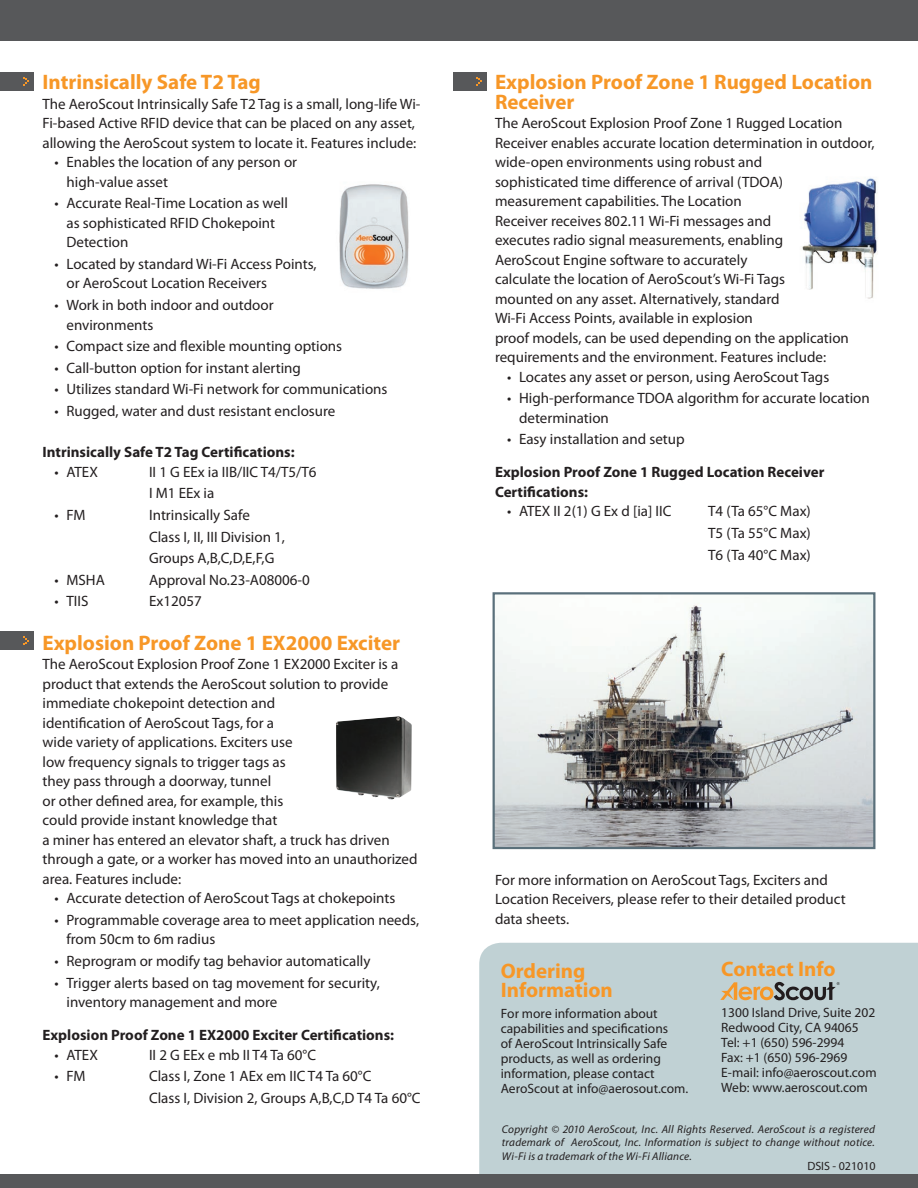
<style>
.page{position:relative;width:918px;height:1188px;background:#fff}
.page>*{position:absolute;margin:0;border:0;box-sizing:border-box;transform-origin:0 0}
.t1{font:700 21px/19.5px "Myriad Pro";color:#f79727}
.body{font:15px/19.5px "Myriad Pro";color:#231f20}
.bullet5{font:15px/19.5px "Myriad Pro";color:#231f20}
.t2{font:700 15px/19.5px "Myriad Pro";color:#231f20}
.t3{font:13.5px/15px "Myriad Pro";color:#231f20}
.t4{font:12px "Myriad Pro";color:#231f20}
.t5{font:italic 11.25px/13.5px "Myriad Pro";letter-spacing:.015em;color:#231f20;text-align:justify}
</style>
<div class="page">
<div style="left:479px;top:943px;width:439px;height:231px;background:#c0d1d4"></div>
<div style="left:0;top:0;width:918px;height:40px;background:#57585a"></div>
<div style="left:0;top:1174px;width:918px;height:14px;background:#57585a"></div>
<svg style="left:720px;top:982px;width:120px;height:18px;background:#a89f8d"></svg>
<div style="left:0;top:72px;width:34px;height:19px;background:#57585a"></div>
<svg style="left:24px;top:77px;width:5px;height:8px"></svg>
<div style="left:0;top:632px;width:34px;height:18px;background:#57585a"></div>
<svg style="left:24px;top:637px;width:5px;height:8px"></svg>
<div style="left:453px;top:72px;width:34px;height:19px;background:#57585a"></div>
<svg style="left:476px;top:77px;width:5px;height:8px"></svg>
<svg style="left:492px;top:592px;width:384px;height:258px"></svg>
<img style="left:339px;top:184px;width:70px;height:105px">
<img style="left:802px;top:178px;width:76px;height:121px">
<img style="left:336px;top:716px;width:76px;height:84px">
<p class="t1" style="left:43px;top:72px;width:220px">Intrinsically Safe T2 Tag</p>
<p class="body" style="left:43px;top:94px;width:380px">The AeroScout Intrinsically Safe T2 Tag is a small, long-life Wi-<br>Fi-based Active RFID device that can be placed on any asset, allowing the AeroScout system to locate it. Features include:</p>
<p class="bullet5" style="left:67px;top:152px;width:232px;text-indent:-12px">• Enables the location of any person or high-value asset</p>
<p class="bullet5" style="left:67px;top:193px;width:223px;text-indent:-12px">• Accurate Real-Time Location as well as sophisticated RFID Chokepoint<br>Detection</p>
<p class="bullet5" style="left:67px;top:254px;width:252px;text-indent:-12px">• Located by standard Wi-Fi Access Points, or AeroScout Location Receivers</p>
<p class="bullet5" style="left:67px;top:295px;width:209px;text-indent:-12px">• Work in both indoor and outdoor environments</p>
<p class="bullet5" style="left:55px;top:336px;width:289px">• Compact size and flexible mounting options</p>
<p class="bullet5" style="left:55px;top:358px;width:248px">• Call-button option for instant alerting</p>
<p class="bullet5" style="left:55px;top:379px;width:335px">• Utilizes standard Wi-Fi network for communications</p>
<p class="bullet5" style="left:55px;top:401px;width:282px">• Rugged, water and dust resistant enclosure</p>
<p class="t2" style="left:43px;top:442px;width:254px">Intrinsically Safe T2 Tag Certifications:</p>
<p class="bullet5" style="left:55px;top:462px;width:45px">• ATEX</p>
<p class="bullet5" style="left:149px;top:462px;width:169px">II 1 G EEx ia IIB/IIC T4/T5/T6</p>
<p class="bullet5" style="left:149px;top:483px;width:67px">I M1 EEx ia</p>
<p class="bullet5" style="left:55px;top:505px;width:33px">• FM</p>
<p class="bullet5" style="left:149px;top:505px;width:102px">Intrinsically Safe</p>
<p class="bullet5" style="left:149px;top:527px;width:138px">Class I, II, III Division 1,</p>
<p class="bullet5" style="left:149px;top:548px;width:127px">Groups A,B,C,D,E,F,G</p>
<p class="bullet5" style="left:55px;top:570px;width:52px">• MSHA</p>
<p class="bullet5" style="left:149px;top:570px;width:162px">Approval No.23-A08006-0</p>
<p class="bullet5" style="left:55px;top:591px;width:36px">• TIIS</p>
<p class="bullet5" style="left:149px;top:591px;width:54px">Ex12057</p>
<p class="t1" style="left:43px;top:632px;width:359px">Explosion Proof Zone 1 EX2000 Exciter</p>
<p class="body" style="left:43px;top:654px;width:377px">The AeroScout Explosion Proof Zone 1 EX2000 Exciter is a product that extends the AeroScout solution to provide immediate chokepoint detection and<br>identification of AeroScout Tags, for a<br>wide variety of applications. Exciters use<br>low frequency signals to trigger tags as<br>they pass through a doorway, tunnel<br>or other defined area, for example, this<br>could provide instant knowledge that<br>a miner has entered an elevator shaft, a truck has driven through a gate, or a worker has moved into an unauthorized area. Features include:</p>
<p class="bullet5" style="left:55px;top:888px;width:342px">• Accurate detection of AeroScout Tags at chokepoints</p>
<p class="bullet5" style="left:67px;top:910px;width:354px;text-indent:-12px">• Programmable coverage area to meet application needs, from 50cm to 6m radius</p>
<p class="bullet5" style="left:55px;top:951px;width:318px">• Reprogram or modify tag behavior automatically</p>
<p class="bullet5" style="left:67px;top:973px;width:315px;text-indent:-12px">• Trigger alerts based on tag movement for security, inventory management and more</p>
<p class="t2" style="left:43px;top:1025px;width:353px">Explosion Proof Zone 1 EX2000 Exciter Certifications:</p>
<p class="bullet5" style="left:55px;top:1045px;width:45px">• ATEX</p>
<p class="bullet5" style="left:149px;top:1045px;width:169px">II 2 G EEx e mb II T4 Ta 60°C</p>
<p class="bullet5" style="left:55px;top:1066px;width:33px">• FM</p>
<p class="bullet5" style="left:149px;top:1066px;width:224px">Class I, Zone 1 AEx em IIC T4 Ta 60°C</p>
<p class="bullet5" style="left:149px;top:1088px;width:273px">Class I, Division 2, Groups A,B,C,D T4 Ta 60°C</p>
<p class="t1" style="left:495px;top:72px;width:379px">Explosion Proof Zone 1 Rugged Location<br>Receiver</p>
<p class="body" style="left:495px;top:113px;width:381px">The AeroScout Explosion Proof Zone 1 Rugged Location Receiver enables accurate location determination in outdoor, wide-open environments using robust and<br>sophisticated time difference of arrival (TDOA)<br>measurement capabilities. The Location<br>Receiver receives 802.11 Wi-Fi messages and<br>executes radio signal measurements, enabling<br>AeroScout Engine software to accurately<br>calculate the location of AeroScout’s Wi-Fi Tags<br>mounted on any asset. Alternatively, standard<br>Wi-Fi Access Points, available in explosion<br>proof models, can be used depending on the application requirements and the environment. Features include:</p>
<p class="bullet5" style="left:507px;top:367px;width:324px">• Locates any asset or person, using AeroScout Tags</p>
<p class="bullet5" style="left:519px;top:388px;width:352px;text-indent:-12px">• High-performance TDOA algorithm for accurate location determination</p>
<p class="bullet5" style="left:507px;top:429px;width:179px">• Easy installation and setup</p>
<p class="t2" style="left:495px;top:462px;width:331px">Explosion Proof Zone 1 Rugged Location Receiver<br>Certifications:</p>
<p class="bullet5" style="left:507px;top:501px;width:166px">• ATEX II 2(1) G Ex d [ia] IIC</p>
<p class="bullet5" style="left:708px;top:501px;width:104px">T4 (Ta 65°C Max)</p>
<p class="bullet5" style="left:708px;top:523px;width:104px">T5 (Ta 55°C Max)</p>
<p class="bullet5" style="left:708px;top:545px;width:104px">T6 (Ta 40°C Max)</p>
<p class="body" style="left:495px;top:870px;width:352px">For more information on AeroScout Tags, Exciters and<br>Location Receivers, please refer to their detailed product data sheets.</p>
<p class="t1" style="left:501px;top:960px;width:114px">Ordering<br>Information</p>
<p class="t3" style="left:501px;top:1006px;width:189px">For more information about capabilities and specifications<br>of AeroScout Intrinsically Safe products, as well as ordering information, please contact<br>AeroScout at info@aerosout.com.</p>
<p class="t1" style="left:721px;top:959px;width:116px">Contact Info</p>
<p class="t3" style="left:721px;top:1005px;width:157px">1300 Island Drive, Suite 202<br>Redwood City, CA 94065<br>Tel: +1 (650) 596-2994<br>Fax: +1 (650) 596-2969<br>E-mail: info@aeroscout.com<br>Web: www.aeroscout.com</p>
<p class="t5" style="left:502px;top:1122px;width:374px">Copyright © 2010 AeroScout, Inc. All Rights Reserved. AeroScout is a registered trademark of AeroScout, Inc. Information is subject to change without notice.<br>Wi-Fi is a trademark of the Wi-Fi Alliance.</p>
<p class="t4" style="left:807px;top:1159px;width:70px">DSIS - 021010</p>
</div>
